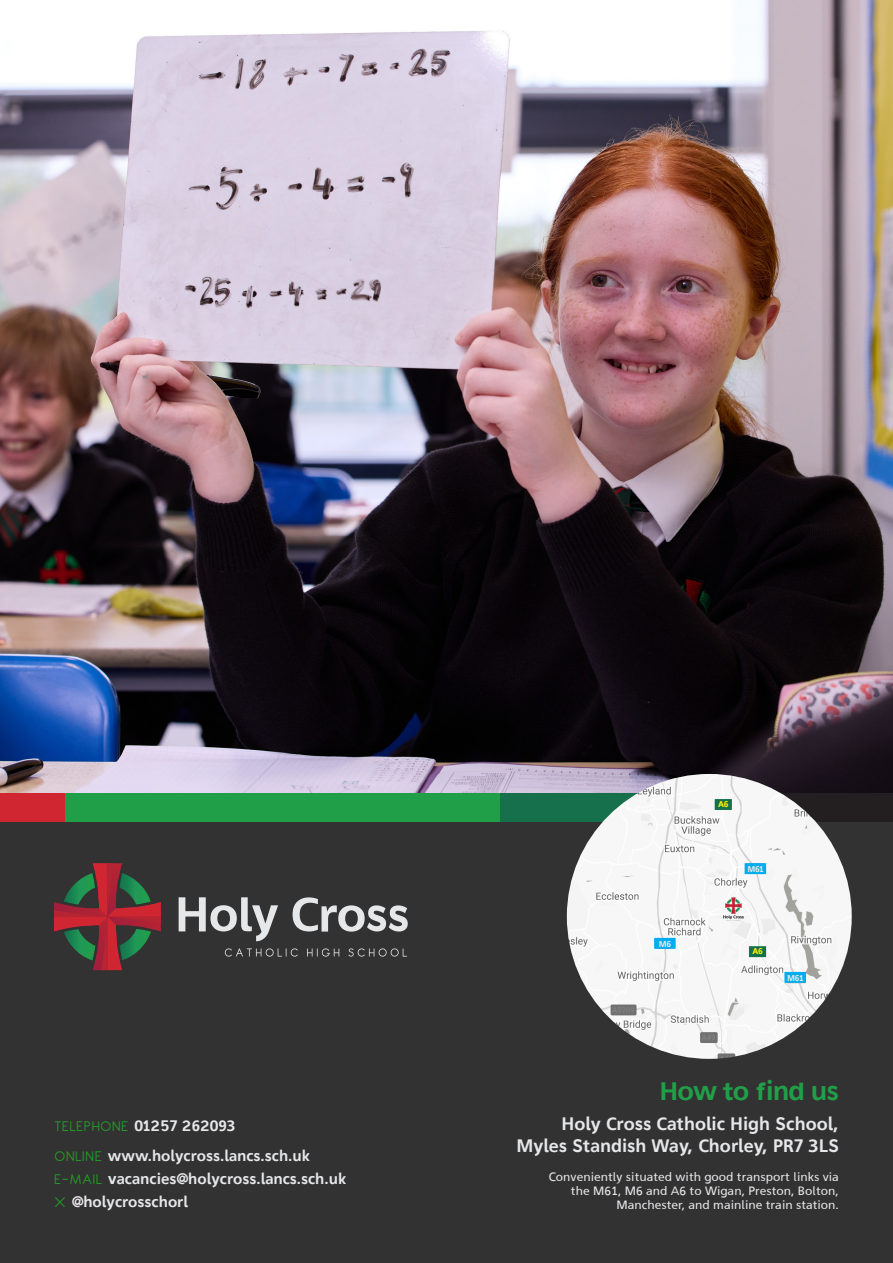
<style>
.page{position:relative;width:893px;height:1263px;background:#fff}
.page>*{position:absolute;margin:0;border:0;box-sizing:border-box;transform-origin:0 0}
.t1{font:27px "Agan S65";letter-spacing:-.03em;color:#219f48}
.t2{font:18px "Agan 65";color:#e6e7e9}
.t3{font:15.15px "Agan 65";color:#e6e7e9}
.t4{font:12px "Aan 55";color:#e6e7e9}
.t5{font:9px "Agan S65";letter-spacing:-.03em;color:#e6e7e9}
.t6{font:9px "Agan S65";color:#fff101}
.s1{font-family:"Antipasto";color:#219e25}
</style>
<div class="page">
<img style="left:0;top:0;width:893px;height:793px">
<div style="left:0;top:799px;width:893px;height:464px;background:#333233"></div>
<div style="left:627px;top:793px;width:266px;height:29px;background:#231f20"></div>
<div style="left:445px;top:793px;width:269px;height:29px;background:#17704c"></div>
<div style="left:29px;top:793px;width:471px;height:29px;background:#219f48"></div>
<div style="left:0;top:793px;width:64px;height:29px;background:#cf2631"></div>
<svg style="left:225px;top:948px;width:73px;height:8px"></svg>
<svg style="left:307px;top:948px;width:32px;height:8px"></svg>
<svg style="left:348px;top:948px;width:59px;height:8px"></svg>
<svg style="left:179px;top:897px;width:99px;height:44px"></svg>
<svg style="left:293px;top:897px;width:115px;height:35px"></svg>
<svg style="left:54px;top:863px;width:107px;height:107px"></svg>
<img style="left:567px;top:774px;width:285px;height:285px;border-radius:142px">
<div style="left:745px;top:863px;width:21px;height:11px;background:#00aeef"></div>
<div style="left:784px;top:972px;width:22px;height:11px;background:#00aeef"></div>
<div style="left:654px;top:938px;width:22px;height:11px;background:#00aeef"></div>
<div style="left:715px;top:799px;width:17px;height:11px;background:#17704c"></div>
<div style="left:749px;top:946px;width:17px;height:11px;background:#17704c"></div>
<img style="left:720px;top:897px;width:27px;height:25px">
<p class="t3" style="left:54px;top:1117px;width:183px"><span class="s1">TELEPHONE</span> 01257 262093</p>
<p class="t3" style="left:54px;top:1147px;width:257px"><span class="s1">ONLINE</span> www.holycross.lancs.sch.uk</p>
<p class="t3" style="left:54px;top:1170px;width:293px"><span class="s1">E-MAIL</span> vacancies@holycross.lancs.sch.uk</p>
<p class="t3" style="left:54px;top:1192px;width:135px"><span class="s1">X</span> @holycrosschorl</p>
<p class="t5" style="left:659px;top:938px;width:14px">M6</p>
<p class="t6" style="left:718px;top:799px;width:12px">A6</p>
<p class="t5" style="left:747px;top:864px;width:18px">M61</p>
<p class="t6" style="left:752px;top:946px;width:12px">A6</p>
<p class="t5" style="left:787px;top:972px;width:18px">M61</p>
<p class="t1" style="left:659px;top:1076px;width:181px">How to find us</p>
<p class="t2" style="left:561px;top:1113px;width:279px">Holy Cross Catholic High School,</p>
<p class="t2" style="left:516px;top:1135px;width:324px">Myles Standish Way, Chorley, PR7 3LS</p>
<p class="t4" style="left:549px;top:1169px;width:292px">Conveniently situated with good transport links via</p>
<p class="t4" style="left:571px;top:1184px;width:269px">the M61, M6 and A6 to Wigan, Preston, Bolton,</p>
<p class="t4" style="left:616px;top:1198px;width:224px">Manchester, and mainline train station.</p>
</div>
